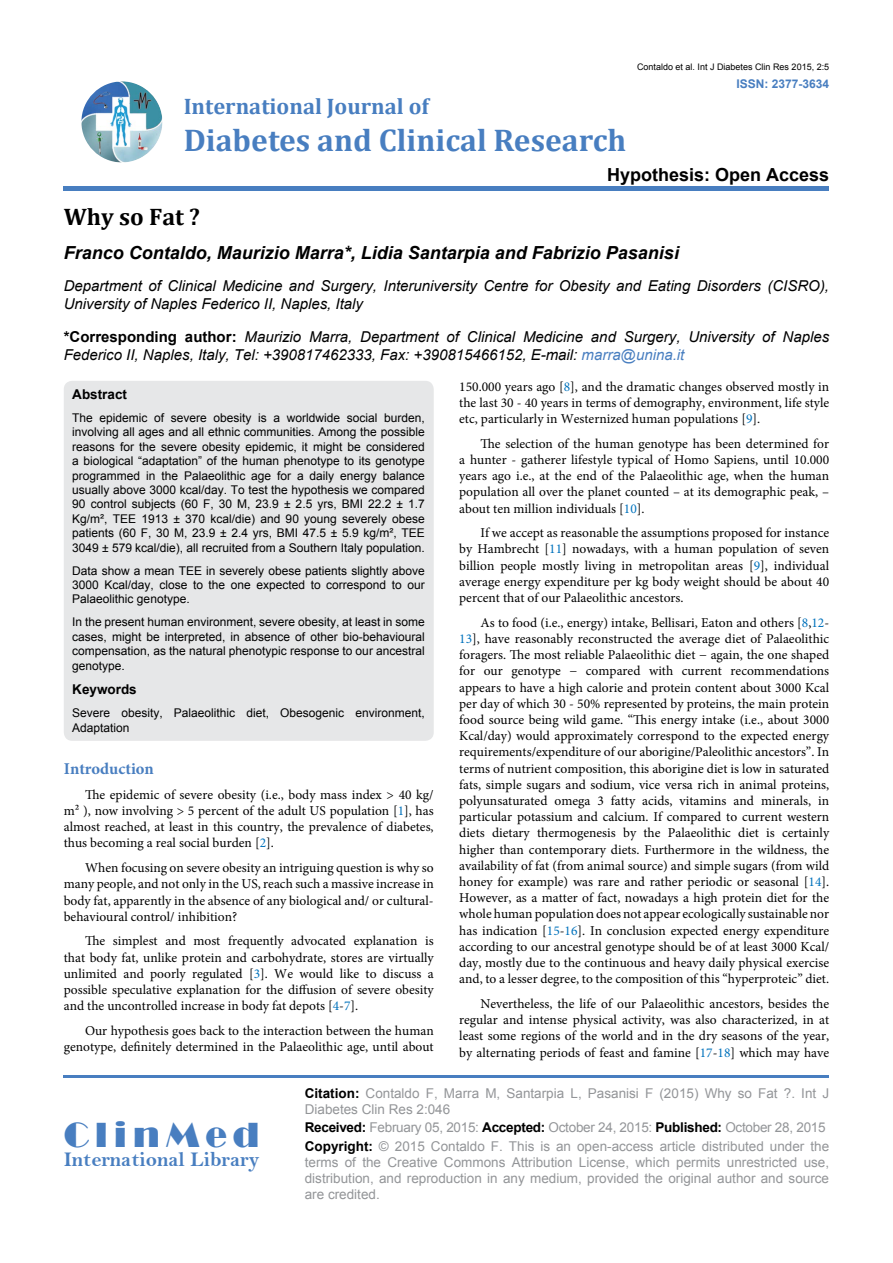
<style>
.page{position:relative;width:893px;height:1263px;background:#fff}
.page>*{position:absolute;margin:0;border:0;box-sizing:border-box;transform-origin:0 0}
.t1{font:36px "Broadway";letter-spacing:.16em;color:#487ec0}
.t2{font:700 31.5px "Cambria";color:#487ec0}
.t3{font:700 24px "Cambria";color:#000}
.t4{font:700 22.5px "Cambria";color:#487ec0}
.t5{font:21px "Bell MT Bold";color:#487ec0}
.t6{font:italic 700 18px "Arial";color:#000}
.t7{font:700 18px "Arial";color:#000}
.t8{font:700 16.5px "Minion Pro";color:#487ec0}
.t9{font:italic 15px/18px "Arial";color:#000}
.t10{font:13.5px/16.2px "Minion Pro";color:#000;text-align:justify}
.t11{font:13.5px/16.2px "Arial";color:#939598}
.t12{font:700 13.5px "Arial";color:#000}
.t13{font:12px/14.4px "Arial";color:#000;text-align:justify}
.t14{font:700 12px "Arial";color:#487ec0}
.t15{font:9px "Arial";color:#000}
.s1{font-weight:700;font-style:normal}
.s2{color:#487ec0}
.s3{color:#0072bc}
.s4{font-weight:700;color:#000}
</style>
<div class="page">
<img style="left:81px;top:81px;width:81px;height:81px;border-radius:41px">
<div style="left:64px;top:186px;width:765px;height:5px;background:#487ec0"></div>
<hr style="left:64px;top:1075px;width:765px;height:3px;background:#487ec0">
<div style="left:64px;top:381px;width:370px;height:360px;background:#e6e7e8;border-radius:9px"></div>
<p class="t15" style="left:637px;top:61px;width:194px">Contaldo et al. Int J Diabetes Clin Res 2015, 2:5</p>
<p class="t14" style="left:736px;top:75px;width:94px">ISSN: 2377-3634</p>
<h3 class="t4" style="left:184px;top:90px;width:247px">International Journal of</h3>
<h2 class="t2" style="left:184px;top:118px;width:444px">Diabetes and Clinical Research</h2>
<h3 class="t7" style="left:607px;top:162px;width:224px">Hypothesis: Open Access</h3>
<h3 class="t3" style="left:64px;top:200px;width:138px">Why so Fat ?</h3>
<h3 class="t6" style="left:64px;top:241px;width:617px">Franco Contaldo, Maurizio Marra*, Lidia Santarpia and Fabrizio Pasanisi</h3>
<p class="t9" style="left:64px;top:277px;width:767px">Department of Clinical Medicine and Surgery, Interuniversity Centre for Obesity and Eating Disorders (CISRO),<br>University of Naples Federico II, Naples, Italy</p>
<p class="t9" style="left:64px;top:327px;width:767px"><span class="s1">*Corresponding author:</span> Maurizio Marra, Department of Clinical Medicine and Surgery, University of Naples<br>Federico II, Naples, Italy, Tel: +390817462333, Fax: +390815466152, E-mail: <span class="s2">marra@unina.it</span></p>
<p class="t12" style="left:72px;top:385px;width:56px">Abstract</p>
<p class="t13" style="left:72px;top:411px;width:354px">The epidemic of severe obesity is a worldwide social burden, involving all ages and all ethnic communities. Among the possible reasons for the severe obesity epidemic, it might be considered a biological “adaptation” of the human phenotype to its genotype programmed in the Palaeolithic age for a daily energy balance usually above 3000 kcal/day. To test the hypothesis we compared 90 control subjects (60 F, 30 M, 23.9 ± 2.5 yrs, BMI 22.2 ± 1.7<br>Kg/m², TEE 1913 ± 370 kcal/die) and 90 young severely obese patients (60 F, 30 M, 23.9 ± 2.4 yrs, BMI 47.5 ± 5.9 kg/m², TEE 3049 ± 579 kcal/die), all recruited from a Southern Italy population.</p>
<p class="t13" style="left:72px;top:563px;width:354px">Data show a mean TEE in severely obese patients slightly above 3000 Kcal/day, close to the one expected to correspond to our Palaeolithic genotype.</p>
<p class="t13" style="left:72px;top:615px;width:354px">In the present human environment, severe obesity, at least in some cases, might be interpreted, in absence of other bio-behavioural compensation, as the natural phenotypic response to our ancestral genotype.</p>
<p class="t12" style="left:72px;top:680px;width:66px">Keywords</p>
<p class="t13" style="left:72px;top:706px;width:354px">Severe obesity, Palaeolithic diet, Obesogenic environment,<br>Adaptation</p>
<p class="t10" style="left:459px;top:378px;width:371px">150.000 years ago [<span class="s3">8</span>], and the dramatic changes observed mostly in the last 30 - 40 years in terms of demography, environment, life style etc, particularly in Westernized human populations [<span class="s3">9</span>].</p>
<p class="t10" style="left:459px;top:435px;width:371px;text-indent:21px">The selection of the human genotype has been determined for a hunter - gatherer lifestyle typical of Homo Sapiens, until 10.000 years ago i.e., at the end of the Palaeolithic age, when the human population all over the planet counted – at its demographic peak, – about ten million individuals [<span class="s3">10</span>].</p>
<p class="t10" style="left:459px;top:525px;width:371px;text-indent:21px">If we accept as reasonable the assumptions proposed for instance by Hambrecht [<span class="s3">11</span>] nowadays, with a human population of seven billion people mostly living in metropolitan areas [<span class="s3">9</span>], individual average energy expenditure per kg body weight should be about 40 percent that of our Palaeolithic ancestors.</p>
<p class="t10" style="left:459px;top:614px;width:371px;text-indent:21px">As to food (i.e., energy) intake, Bellisari, Eaton and others [<span class="s3">8</span>,<span class="s3">12</span>- <span class="s3">13</span>], have reasonably reconstructed the average diet of Palaeolithic foragers. The most reliable Palaeolithic diet − again, the one shaped for our genotype − compared with current recommendations appears to have a high calorie and protein content about 3000 Kcal per day of which 30 - 50% represented by proteins, the main protein food source being wild game. “This energy intake (i.e., about 3000<br>Kcal/day) would approximately correspond to the expected energy requirements/expenditure of our aborigine/Paleolithic ancestors”. In terms of nutrient composition, this aborigine diet is low in saturated fats, simple sugars and sodium, vice versa rich in animal proteins, polyunsaturated omega 3 fatty acids, vitamins and minerals, in particular potassium and calcium. If compared to current western diets dietary thermogenesis by the Palaeolithic diet is certainly higher than contemporary diets. Furthermore in the wildness, the availability of fat (from animal source) and simple sugars (from wild honey for example) was rare and rather periodic or seasonal [<span class="s3">14</span>].<br>However, as a matter of fact, nowadays a high protein diet for the whole human population does not appear ecologically sustainable nor has indication [<span class="s3">15</span>-<span class="s3">16</span>]. In conclusion expected energy expenditure according to our ancestral genotype should be of at least 3000 Kcal/ day, mostly due to the continuous and heavy daily physical exercise and, to a lesser degree, to the composition of this “hyperproteic” diet.</p>
<p class="t10" style="left:459px;top:995px;width:371px;text-indent:21px">Nevertheless, the life of our Palaeolithic ancestors, besides the regular and intense physical activity, was also characterized, in at least some regions of the world and in the dry seasons of the year, by alternating periods of feast and famine [<span class="s3">17</span>-<span class="s3">18</span>] which may have</p>
<p class="t8" style="left:64px;top:757px;width:92px">Introduction</p>
<p class="t10" style="left:64px;top:786px;width:371px;text-indent:21px">The epidemic of severe obesity (i.e., body mass index &gt; 40 kg/ m² ), now involving &gt; 5 percent of the adult US population [<span class="s3">1</span>], has almost reached, at least in this country, the prevalence of diabetes, thus becoming a real social burden [<span class="s3">2</span>].</p>
<p class="t10" style="left:64px;top:860px;width:371px;text-indent:21px">When focusing on severe obesity an intriguing question is why so many people, and not only in the US, reach such a massive increase in body fat, apparently in the absence of any biological and/ or cultural&shy;behavioural control/ inhibition?</p>
<p class="t10" style="left:64px;top:933px;width:371px;text-indent:21px">The simplest and most frequently advocated explanation is that body fat, unlike protein and carbohydrate, stores are virtually unlimited and poorly regulated [<span class="s3">3</span>]. We would like to discuss a possible speculative explanation for the diffusion of severe obesity and the uncontrolled increase in body fat depots [<span class="s3">4</span>-<span class="s3">7</span>].</p>
<p class="t10" style="left:64px;top:1022px;width:371px;text-align:right">Our hypothesis goes back to the interaction between the human genotype, definitely determined in the Palaeolithic age, until about</p>
<h1 class="t1" style="left:64px;top:1113px;width:197px">ClinMed</h1>
<h3 class="t5" style="left:64px;top:1147px;width:197px">International Library</h3>
<p class="t11" style="left:305px;top:1085px;width:526px"><span class="s4">Citation:</span> Contaldo F, Marra M, Santarpia L, Pasanisi F (2015) Why so Fat ?. Int J<br>Diabetes Clin Res 2:046</p>
<p class="t11" style="left:305px;top:1118px;width:526px;line-height:18.3px"><span class="s4">Received:</span> February 05, 2015: <span class="s4">Accepted:</span> October 24, 2015: <span class="s4">Published:</span> October 28, 2015<br><span class="s4">Copyright:</span> © 2015 Contaldo F. This is an open-access article distributed under the</p>
<p class="t11" style="left:305px;top:1154px;width:526px;text-align:justify">terms of the Creative Commons Attribution License, which permits unrestricted use, distribution, and reproduction in any medium, provided the original author and source are credited.</p>
</div>
